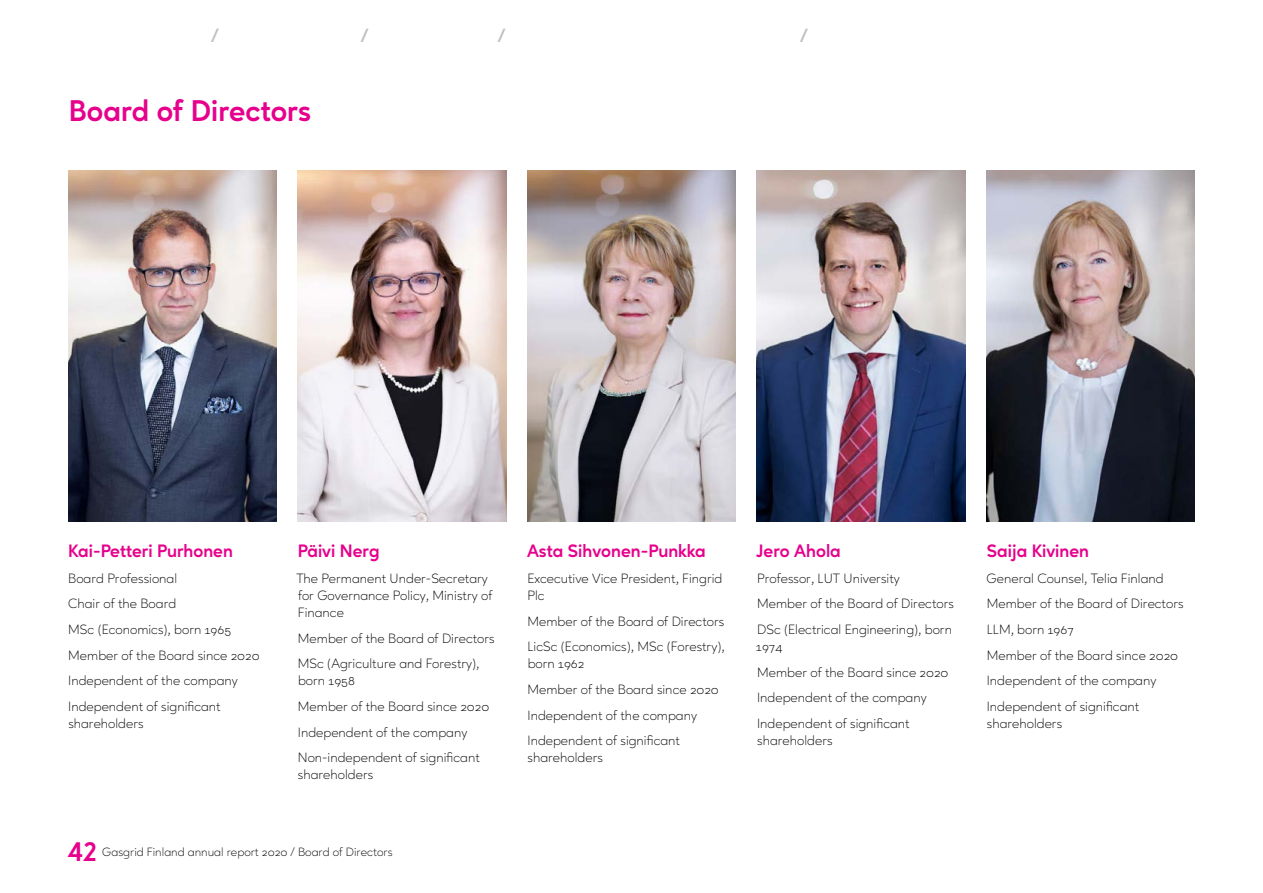
<style>
.page{position:relative;width:1263px;height:893px;background:#fff}
.page>*{position:absolute;margin:0;border:0;box-sizing:border-box;transform-origin:0 0}
.t1{font:700 30px "Ageo";color:#e6008c}
.t2{font:700 27px "Ageo";color:#e6008c}
.t3{font:700 18.6px "Ageo";color:#bec0c1}
.t4{font:700 18px "Ageo";color:#e6008c}
.t5{font:300 13.5px/25.7px "Ageo";color:#000}
.t6{font:300 12px "Ageo";color:#000}
</style>
<div class="page">
<img style="left:68px;top:170px;width:208px;height:351px">
<img style="left:298px;top:170px;width:208px;height:351px">
<img style="left:527px;top:170px;width:209px;height:351px">
<img style="left:757px;top:170px;width:208px;height:351px">
<img style="left:986px;top:170px;width:209px;height:351px">
<h3 class="t3" style="left:211px;top:25px;width:9px">/</h3>
<h3 class="t3" style="left:361px;top:25px;width:9px">/</h3>
<h3 class="t3" style="left:498px;top:25px;width:9px">/</h3>
<h3 class="t3" style="left:800px;top:25px;width:9px">/</h3>
<h1 class="t1" style="left:69px;top:93px;width:244px">Board of Directors</h1>
<h3 class="t4" style="left:68px;top:540px;width:166px">Kai-Petteri Purhonen</h3>
<p class="t5" style="left:68px;top:565px;width:193px">Board Professional<br>Chair of the Board<br>MSc (Economics), born 1965<br>Member of the Board since 2020<br>Independent of the company<br>Independent of significant</p>
<p class="t5" style="left:68px;top:711px;width:77px">shareholders</p>
<h3 class="t4" style="left:298px;top:540px;width:83px">Päivi Nerg</h3>
<p class="t5" style="left:296px;top:570px;width:197px;line-height:17.1px">The Permanent Under-Secretary for Governance Policy, Ministry of<br>Finance</p>
<p class="t5" style="left:298px;top:625px;width:198px">Member of the Board of Directors<br>MSc (Agriculture and Forestry),</p>
<p class="t5" style="left:298px;top:668px;width:193px">born 1958<br>Member of the Board since 2020<br>Independent of the company<br>Non-independent of significant</p>
<p class="t5" style="left:298px;top:762px;width:77px">shareholders</p>
<h2 class="t2" style="left:67px;top:836px;width:31px">42</h2>
<p class="t6" style="left:102px;top:845px;width:292px">Gasgrid Finland annual report 2020 / Board of Directors</p>
<h3 class="t4" style="left:527px;top:540px;width:180px">Asta Sihvonen-Punkka</h3>
<p class="t5" style="left:527px;top:570px;width:196px;line-height:17.1px">Excecutive Vice President, Fingrid<br>Plc</p>
<p class="t5" style="left:527px;top:608px;width:199px">Member of the Board of Directors<br>LicSc (Economics), MSc (Forestry),</p>
<p class="t5" style="left:527px;top:651px;width:193px">born 1962<br>Member of the Board since 2020<br>Independent of the company<br>Independent of significant</p>
<p class="t5" style="left:528px;top:745px;width:77px">shareholders</p>
<h3 class="t4" style="left:756px;top:540px;width:86px">Jero Ahola</h3>
<p class="t5" style="left:757px;top:565px;width:198px">Professor, LUT University<br>Member of the Board of Directors<br>DSc (Electrical Engineering), born</p>
<p class="t5" style="left:756px;top:634px;width:194px">1974<br>Member of the Board since 2020<br>Independent of the company<br>Independent of significant</p>
<p class="t5" style="left:757px;top:728px;width:77px">shareholders</p>
<h3 class="t4" style="left:987px;top:540px;width:104px">Saija Kivinen</h3>
<p class="t5" style="left:986px;top:565px;width:198px">General Counsel, Telia Finland<br>Member of the Board of Directors<br>LLM, born 1967<br>Member of the Board since 2020<br>Independent of the company<br>Independent of significant</p>
<p class="t5" style="left:987px;top:711px;width:77px">shareholders</p>
</div>
